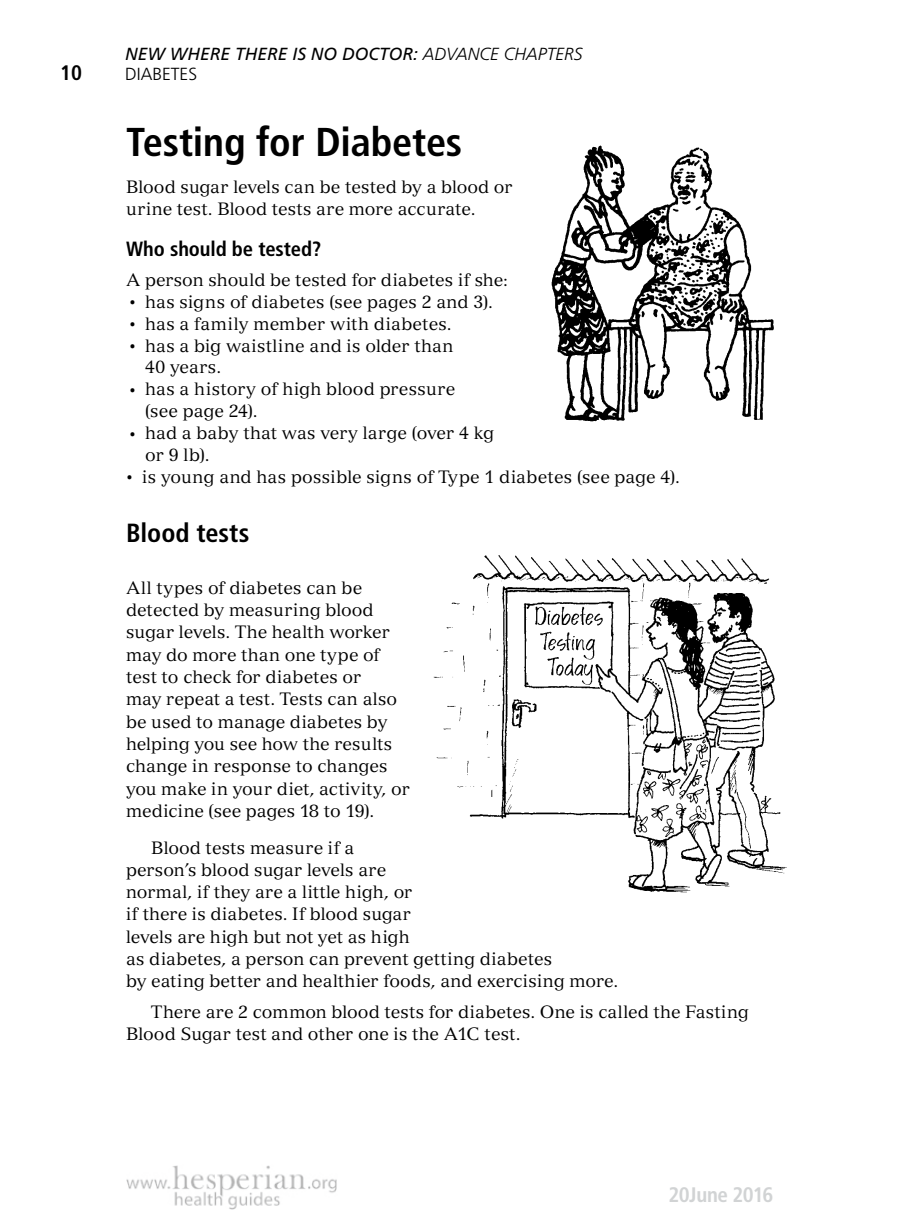
<style>
.page{position:relative;width:914px;height:1229px;background:#fff}
.page>*{position:absolute;margin:0;border:0;box-sizing:border-box;transform-origin:0 0}
.t1{font:700 condensed 40.25px "Frutiger LT Std";letter-spacing:-.005em;color:#000}
.t2{font:700 condensed 26.25px "Frutiger LT Std";color:#000}
.t3{font:700 condensed 21px "Frutiger LT Std";letter-spacing:-.025em;color:#d1d3d4}
.t4{font:700 condensed 21px "Frutiger LT Std";color:#000}
.t5{font:700 condensed 20.65px "Frutiger LT Std";letter-spacing:-.005em;color:#000}
.t6{font:17.5px/22.4px "Versailles LT Std";letter-spacing:.005em;color:#000}
.t7{font:italic 17.5px "Frutiger LT Std";color:#000}
.t8{font:300 17.5px "Frutiger LT Std";color:#000}
.s1{font-weight:300}
.s2{font-family:"Myriad Pro";font-size:33.25px}
</style>
<div class="page">
<img style="left:551px;top:145px;width:223px;height:277px">
<img style="left:433px;top:555px;width:354px;height:338px">
<img style="left:126px;top:1165px;width:211px;height:44px">
<p class="t7" style="left:125px;top:43px;width:459px">NEW WHERE THERE IS NO DOCTOR: <span class="s1">ADVANCE CHAPTERS</span></p>
<p class="t4" style="left:60px;top:60px;width:23px">10</p>
<p class="t8" style="left:125px;top:64px;width:73px">DIABETES</p>
<h1 class="t1" style="left:126px;top:118px;width:338px">Testing for Diabetes</h1>
<p class="t6" style="left:126px;top:175px;width:388px">Blood sugar levels can be tested by a blood or urine test. Blood tests are more accurate.</p>
<p class="t5" style="left:126px;top:236px;width:197px">Who should be tested?</p>
<p class="t6" style="left:126px;top:269px;width:383px">A person should be tested for diabetes if she:</p>
<p class="t6" style="left:129px;top:290px;width:365px"><span class="s2">∙</span> has signs of diabetes (see pages 2 and 3).</p>
<p class="t6" style="left:129px;top:312px;width:324px"><span class="s2">∙</span> has a family member with diabetes.</p>
<p class="t6" style="left:129px;top:334px;width:326px"><span class="s2">∙</span> has a big waistline and is older than</p>
<p class="t6" style="left:145px;top:356px;width:78px">40 years.</p>
<p class="t6" style="left:129px;top:378px;width:328px"><span class="s2">∙</span> has a history of high blood pressure</p>
<p class="t6" style="left:145px;top:400px;width:114px">(see page 24).</p>
<p class="t6" style="left:129px;top:422px;width:366px"><span class="s2">∙</span> had a baby that was very large (over 4 kg</p>
<p class="t6" style="left:145px;top:444px;width:66px">or 9 lb).</p>
<p class="t6" style="left:126px;top:465px;width:555px"><span class="s2">∙</span> is young and has possible signs of Type 1 diabetes (see page 4).</p>
<h2 class="t2" style="left:126px;top:517px;width:125px">Blood tests</h2>
<p class="t6" style="left:126px;top:576px;width:285px">All types of diabetes can be detected by measuring blood sugar levels. The health worker may do more than one type of test to check for diabetes or<br>may repeat a test. Tests can also be used to manage diabetes by helping you see how the results change in response to changes you make in your diet, activity, or medicine (see pages 18 to 19).</p>
<p class="t6" style="left:126px;top:836px;width:494px;text-indent:25px">Blood tests measure if a<br>person’s blood sugar levels are<br>normal, if they are a little high, or<br>if there is diabetes. If blood sugar<br>levels are high but not yet as high<br>as diabetes, a person can prevent getting diabetes<br>by eating better and healthier foods, and exercising more.</p>
<p class="t6" style="left:126px;top:1000px;width:624px;text-indent:25px">There are 2 common blood tests for diabetes. One is called the Fasting<br>Blood Sugar test and other one is the A1C test.</p>
<p class="t3" style="left:668px;top:1182px;width:106px">20June 2016</p>
</div>
